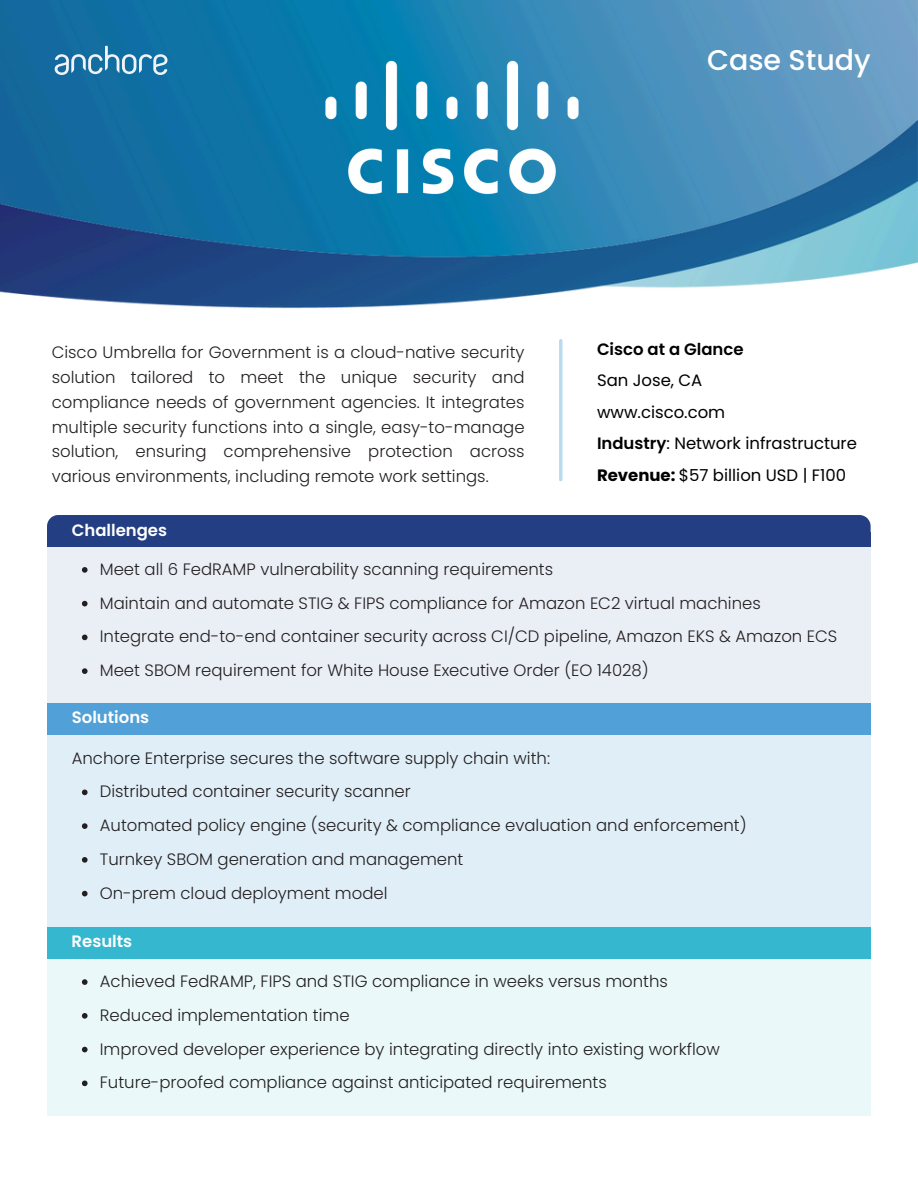
<style>
.page{position:relative;width:918px;height:1188px;background:#fff}
.page>*{position:absolute;margin:0;border:0;box-sizing:border-box;transform-origin:0 0}
.t1{font:500 28.5px "Poppins";color:#fff}
.t2{font:300 16.5px/24.8px "Poppins";color:#231f20;text-align:justify}
.t3{font:16.5px/31.5px "Poppins";color:#000}
.t4{font:600 16.5px "Poppins";color:#fff}
.s1{font-weight:600}
.s2{font-weight:700}
</style>
<div class="page">
<img style="left:0;top:0;width:918px;height:309px">
<svg style="left:559px;top:339px;width:3px;height:142px"></svg>
<svg style="left:55px;top:46px;width:113px;height:29px;background:#498fb7"></svg>
<img style="left:314px;top:54px;width:277px;height:147px">
<div style="left:47px;top:546px;width:824px;height:170px;background:#eaeff6"></div>
<svg style="left:82px;top:567px;width:6px;height:6px"></svg>
<svg style="left:82px;top:601px;width:6px;height:5px"></svg>
<svg style="left:82px;top:635px;width:6px;height:5px"></svg>
<svg style="left:82px;top:668px;width:6px;height:6px"></svg>
<div style="left:47px;top:515px;width:824px;height:17px;background:#233e82"></div>
<div style="left:47px;top:532px;width:824px;height:14px;background:#233e82"></div>
<div style="left:47px;top:735px;width:824px;height:192px;background:#e0eef8"></div>
<div style="left:47px;top:956px;width:823px;height:160px;background:#eaf8fa"></div>
<svg style="left:82px;top:790px;width:6px;height:5px"></svg>
<svg style="left:82px;top:823px;width:6px;height:6px"></svg>
<svg style="left:82px;top:857px;width:6px;height:6px"></svg>
<svg style="left:82px;top:891px;width:6px;height:5px"></svg>
<svg style="left:82px;top:979px;width:6px;height:6px"></svg>
<svg style="left:82px;top:1013px;width:6px;height:6px"></svg>
<svg style="left:82px;top:1047px;width:6px;height:5px"></svg>
<svg style="left:82px;top:1081px;width:6px;height:5px"></svg>
<div style="left:47px;top:704px;width:824px;height:31px;background:#51a1d8"></div>
<div style="left:47px;top:927px;width:824px;height:32px;background:#34b7cf"></div>
<h1 class="t1" style="left:707px;top:40px;width:165px">Case Study</h1>
<h2 class="t2" style="left:52px;top:340px;width:474px">Cisco Umbrella for Government is a cloud-native security solution tailored to meet the unique security and compliance needs of government agencies. It integrates multiple security functions into a single, easy-to-manage solution, ensuring comprehensive protection across various environments, including remote work settings.</h2>
<p class="t3" style="left:597px;top:333px;width:262px"><span class="s1">Cisco at a Glance<br></span>San Jose, CA<br>www.cisco.com<br><span class="s1">Industry</span>: Network infrastructure<br><span class="s2">Revenue:</span> $57 billion USD | F100</p>
<p class="t4" style="left:72px;top:519px;width:97px">Challenges</p>
<h2 class="t4" style="left:62px;top:523px;width:97px">Challenges</h2>
<p class="t2" style="left:100px;top:557px;width:455px">Meet all 6 FedRAMP vulnerability scanning requirements</p>
<h2 class="t2" style="left:100px;top:591px;width:663px">Maintain and automate STIG &amp; FIPS compliance for Amazon EC2 virtual machines</h2>
<h3 class="t2" style="left:100px;top:624px;width:739px">Integrate end-to-end container security across CI/CD pipeline, Amazon EKS &amp; Amazon ECS</h3>
<p class="t2" style="left:100px;top:658px;width:551px">Meet SBOM requirement for White House Executive Order (EO 14028)</p>
<p class="t4" style="left:72px;top:706px;width:79px">Solutions</p>
<p class="t2" style="left:72px;top:746px;width:480px">Anchore Enterprise secures the software supply chain with:</p>
<p class="t2" style="left:100px;top:779px;width:312px">Distributed container security scanner</p>
<p class="t2" style="left:100px;top:813px;width:648px">Automated policy engine (security &amp; compliance evaluation and enforcement)</p>
<p class="t2" style="left:100px;top:847px;width:365px">Turnkey SBOM generation and management</p>
<p class="t2" style="left:100px;top:881px;width:289px">On-prem cloud deployment model</p>
<p class="t4" style="left:72px;top:929px;width:62px">Results</p>
<h2 class="t2" style="left:100px;top:969px;width:570px">Achieved FedRAMP, FIPS and STIG compliance in weeks versus months</h2>
<h2 class="t2" style="left:100px;top:1003px;width:251px">Reduced implementation time</h2>
<h2 class="t2" style="left:100px;top:1036px;width:621px">Improved developer experience by integrating directly into existing workflow</h2>
<p class="t2" style="left:100px;top:1070px;width:509px">Future-proofed compliance against anticipated requirements</p>
</div>
